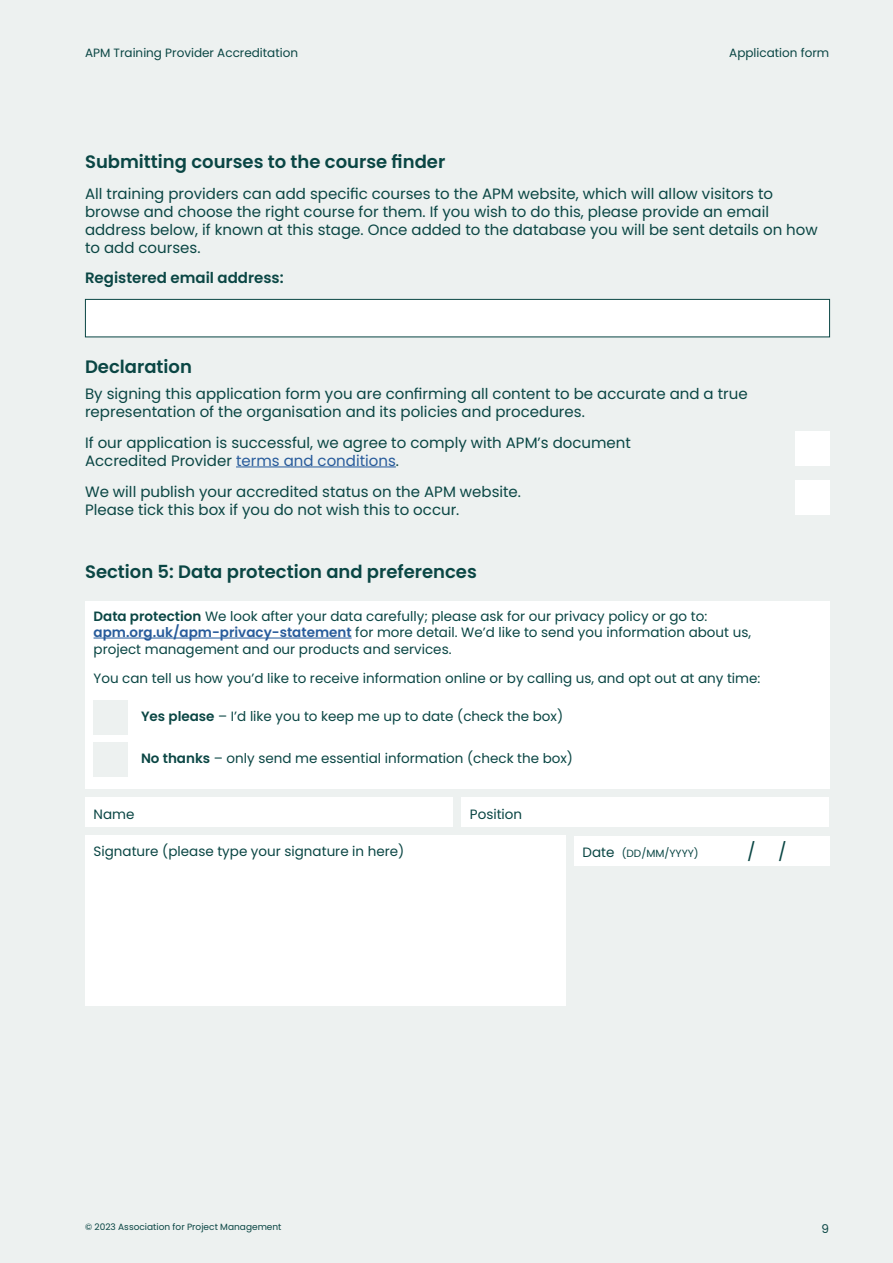
<style>
.page{position:relative;width:893px;height:1263px;background:#edf1f0}
.page>*{position:absolute;margin:0;border:0;box-sizing:border-box;transform-origin:0 0}
.A_head{font:600 18px "Poppins";color:#0a4644}
.t1{font:18px "Poppins";color:#0a4644}
.Body_Copy{font:15px/18px "Poppins";color:#0a4644}
.Body_Copy-2{font:600 15px "Poppins";color:#0a4644}
.t2{font:13.5px/16.5px "Poppins";color:#0a4644}
.t3{font:12px "Poppins";color:#0a4644}
.t4{font:10.5px "Poppins";color:#0a4644}
.t5{font:9px "Poppins";color:#0a4644}
.s1{color:#275b9b}
.s2{font-weight:600}
.s3{font-weight:600;color:#275b9b}
.s4{font-size:13.5px}
</style>
<div class="page">
<hr style="left:236px;top:467px;width:160px;height:1px;background:#275b9b">
<div style="left:85px;top:299px;width:745px;height:38px;background:#fff;border:1px solid #0a4644"></div>
<div style="left:795px;top:432px;width:34px;height:34px;background:#fff"></div>
<div style="left:795px;top:481px;width:34px;height:34px;background:#fff"></div>
<div style="left:85px;top:601px;width:744px;height:187px;background:#fff"></div>
<hr style="left:94px;top:638px;width:258px;height:1px;background:#275b9b">
<div style="left:94px;top:700px;width:34px;height:34px;background:#edf1f0"></div>
<div style="left:94px;top:742px;width:34px;height:34px;background:#edf1f0"></div>
<div style="left:461px;top:797px;width:368px;height:30px;background:#fff"></div>
<div style="left:85px;top:797px;width:368px;height:30px;background:#fff"></div>
<div style="left:85px;top:836px;width:481px;height:170px;background:#fff"></div>
<div style="left:574px;top:836px;width:255px;height:29px;background:#fff"></div>
<p class="t3" style="left:85px;top:46px;width:215px">APM Training Provider Accreditation</p>
<p class="t3" style="left:729px;top:46px;width:101px">Application form</p>
<p class="A_head" style="left:85px;top:151px;width:362px">Submitting courses to the course finder</p>
<p class="Body_Copy" style="left:85px;top:184px;width:734px">All training providers can add specific courses to the APM website, which will allow visitors to browse and choose the right course for them. If you wish to do this, please provide an email address below, if known at this stage. Once added to the database you will be sent details on how to add courses.</p>
<p class="Body_Copy-2" style="left:85px;top:269px;width:200px">Registered email address:</p>
<p class="A_head" style="left:85px;top:356px;width:108px">Declaration</p>
<p class="Body_Copy" style="left:85px;top:385px;width:664px">By signing this application form you are confirming all content to be accurate and a true representation of the organisation and its policies and procedures.</p>
<p class="Body_Copy" style="left:85px;top:434px;width:547px">If our application is successful, we agree to comply with APM’s document<br>Accredited Provider <span class="s1">terms and conditions</span>.</p>
<p class="Body_Copy" style="left:85px;top:482px;width:438px">We will publish your accredited status on the APM website.<br>Please tick this box if you do not wish this to occur.</p>
<p class="A_head" style="left:85px;top:561px;width:393px">Section 5: Data protection and preferences</p>
<p class="t2" style="left:94px;top:608px;width:659px"><span class="s2">Data protection</span> We look after your data carefully; please ask for our privacy policy or go to: <span class="s3">apm.org.uk/apm-privacy-statement</span> for more detail. We’d like to send you information about us, project management and our products and services.</p>
<p class="t2" style="left:94px;top:670px;width:668px">You can tell us how you’d like to receive information online or by calling us, and opt out at any time:</p>
<p class="t2" style="left:141px;top:708px;width:424px"><span class="s2">Yes please</span> – I’d like you to keep me up to date (check the box)</p>
<p class="t2" style="left:141px;top:750px;width:434px"><span class="s2">No thanks</span> – only send me essential information (check the box)</p>
<p class="t2" style="left:470px;top:806px;width:54px">Position</p>
<p class="t2" style="left:94px;top:806px;width:42px">Name</p>
<p class="t2" style="left:94px;top:843px;width:312px">Signature (please type your signature in here)</p>
<p class="t4" style="left:583px;top:847px;width:118px"><span class="s4">Date</span> (DD/MM/YYYY)</p>
<p class="t1" style="left:747px;top:841px;width:10px">/</p>
<p class="t1" style="left:778px;top:841px;width:10px">/</p>
<p class="t5" style="left:85px;top:1221px;width:198px">© 2023 Association for Project Management</p>
<p class="t3" style="left:822px;top:1222px;width:9px">9</p>
</div>
